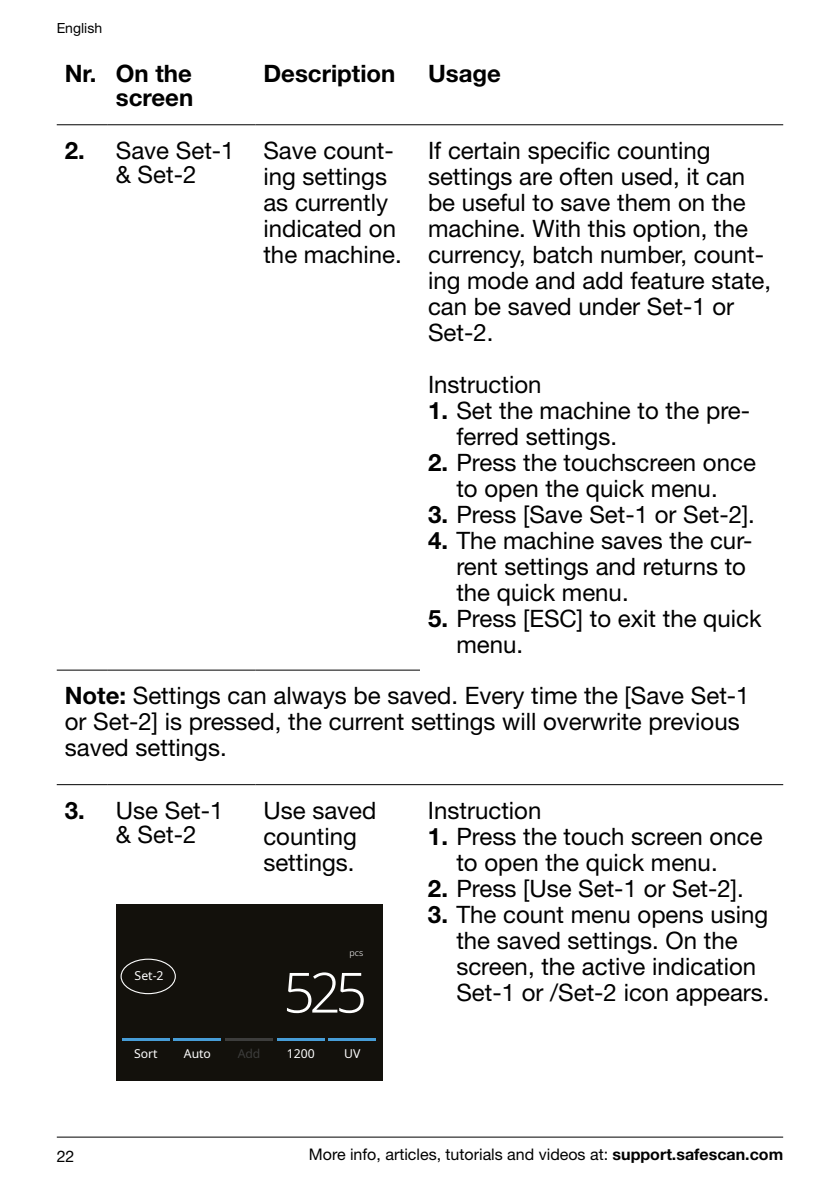
<style>
.page{position:relative;width:840px;height:1191px;background:#fff}
.page>*{position:absolute;margin:0;border:0;box-sizing:border-box;transform-origin:0 0}
.t1{font:300 55.4px "Noto Sans";color:#fff}
.t2{font:24px/26px "Helvetica Neue LT Std";color:#000}
.t3{font:700 24px/24px "Helvetica Neue LT Std";color:#000;text-align:right}
.t4{font:16px "Helvetica Neue LT Std";color:#000}
.t5{font:14px "Helvetica Neue LT Std";color:#000}
.t6{font:12.2px "Noto Sans";color:#fff}
.t7{font:12.2px "Noto Sans";color:#3d3d3c}
.t8{font:300 8.8px "Noto Sans";color:#fff}
.s1{font-weight:700}
</style>
<div class="page">
<hr style="left:57px;top:1136px;width:725px;height:1px;background:#000">
<hr style="left:57px;top:124px;width:51px;height:1px;background:#000">
<hr style="left:108px;top:124px;width:147px;height:1px;background:#000">
<hr style="left:255px;top:124px;width:165px;height:1px;background:#000">
<hr style="left:420px;top:124px;width:362px;height:1px;background:#000">
<hr style="left:57px;top:670px;width:51px;height:1px;background:#000">
<hr style="left:108px;top:670px;width:147px;height:1px;background:#000">
<hr style="left:255px;top:670px;width:165px;height:1px;background:#000">
<hr style="left:57px;top:784px;width:51px;height:1px;background:#000">
<hr style="left:108px;top:784px;width:147px;height:1px;background:#000">
<hr style="left:255px;top:784px;width:165px;height:1px;background:#000">
<hr style="left:420px;top:784px;width:362px;height:1px;background:#000">
<div style="left:116px;top:904px;width:266px;height:177px;background:#13110c"></div>
<hr style="left:122px;top:1038px;width:48px;height:2px;background:#479dd7">
<hr style="left:173px;top:1038px;width:48px;height:2px;background:#479dd7">
<hr style="left:328px;top:1038px;width:48px;height:2px;background:#479dd7">
<hr style="left:277px;top:1038px;width:47px;height:2px;background:#479dd7">
<hr style="left:225px;top:1038px;width:48px;height:2px;background:#3d3d3c">
<div style="left:120px;top:958px;width:56px;height:36px;border:1px solid #fff;border-radius:50%"></div>
<p class="t5" style="left:57px;top:20px;width:47px">English</p>
<p class="t3" style="left:65px;top:61px;width:130px">Nr. On the screen</p>
<p class="t3" style="left:263px;top:61px;width:133px">Description</p>
<p class="t3" style="left:428px;top:61px;width:74px">Usage</p>
<p class="t2" style="left:65px;top:138px;width:171px;line-height:24px;text-align:center"><span class="s1">2.</span> Save Set-1 &amp; Set-2</p>
<p class="t2" style="left:263px;top:137px;width:140px">Save count&shy;ing settings as currently indicated on the machine.</p>
<p class="t2" style="left:428px;top:137px;width:344px">If certain specific counting settings are often used, it can be useful to save them on the machine. With this option, the currency, batch number, count&shy;ing mode and add feature state, can be saved under Set-1 or<br>Set-2.</p>
<p class="t2" style="left:428px;top:371px;width:115px">Instruction</p>
<p class="t2" style="left:456px;top:397px;width:295px;text-indent:-28px"><span class="s1">1.</span> Set the machine to the pre&shy;ferred settings.</p>
<p class="t2" style="left:428px;top:449px;width:329px;text-align:center"><span class="s1">2.</span> Press the touchscreen once to open the quick menu.</p>
<p class="t2" style="left:428px;top:501px;width:328px"><span class="s1">3.</span> Press [Save Set-1 or Set-2].</p>
<p class="t2" style="left:456px;top:527px;width:297px;text-indent:-28px"><span class="s1">4.</span> The machine saves the cur&shy;rent settings and returns to the quick menu.</p>
<p class="t2" style="left:456px;top:605px;width:306px;text-indent:-28px"><span class="s1">5.</span> Press [ESC] to exit the quick menu.</p>
<p class="t2" style="left:65px;top:682px;width:686px"><span class="s1">Note:</span> Settings can always be saved. Every time the [Save Set-1 or Set-2] is pressed, the current settings will overwrite previous saved settings.</p>
<p class="t2" style="left:116px;top:797px;width:109px;line-height:24px;text-indent:-51px"><span class="s1">3.</span> Use Set-1 &amp; Set-2</p>
<p class="t2" style="left:263px;top:797px;width:114px">Use saved counting settings.</p>
<p class="t2" style="left:428px;top:797px;width:115px">Instruction</p>
<p class="t2" style="left:456px;top:823px;width:307px;text-indent:-28px"><span class="s1">1.</span> Press the touch screen once to open the quick menu.</p>
<p class="t2" style="left:428px;top:875px;width:317px"><span class="s1">2.</span> Press [Use Set-1 or Set-2].</p>
<p class="t2" style="left:456px;top:901px;width:314px;text-indent:-28px"><span class="s1">3.</span> The count menu opens using the saved settings. On the screen, the active indication<br>Set-1 or /Set-2 icon appears.</p>
<p class="t8" style="left:349px;top:946px;width:15px">pcs</p>
<p class="t6" style="left:134px;top:967px;width:31px">Set-2</p>
<h1 class="t1" style="left:283px;top:953px;width:85px">525</h1>
<p class="t6" style="left:184px;top:1044px;width:29px">Auto</p>
<p class="t7" style="left:237px;top:1044px;width:24px">Add</p>
<p class="t6" style="left:344px;top:1044px;width:18px">UV</p>
<p class="t6" style="left:134px;top:1044px;width:25px">Sort</p>
<p class="t6" style="left:286px;top:1044px;width:29px">1200</p>
<p class="t4" style="left:57px;top:1146px;width:19px">22</p>
<p class="t4" style="left:309px;top:1145px;width:475px">More info, articles, tutorials and videos at: <span class="s1">support.safescan.com</span></p>
</div>
